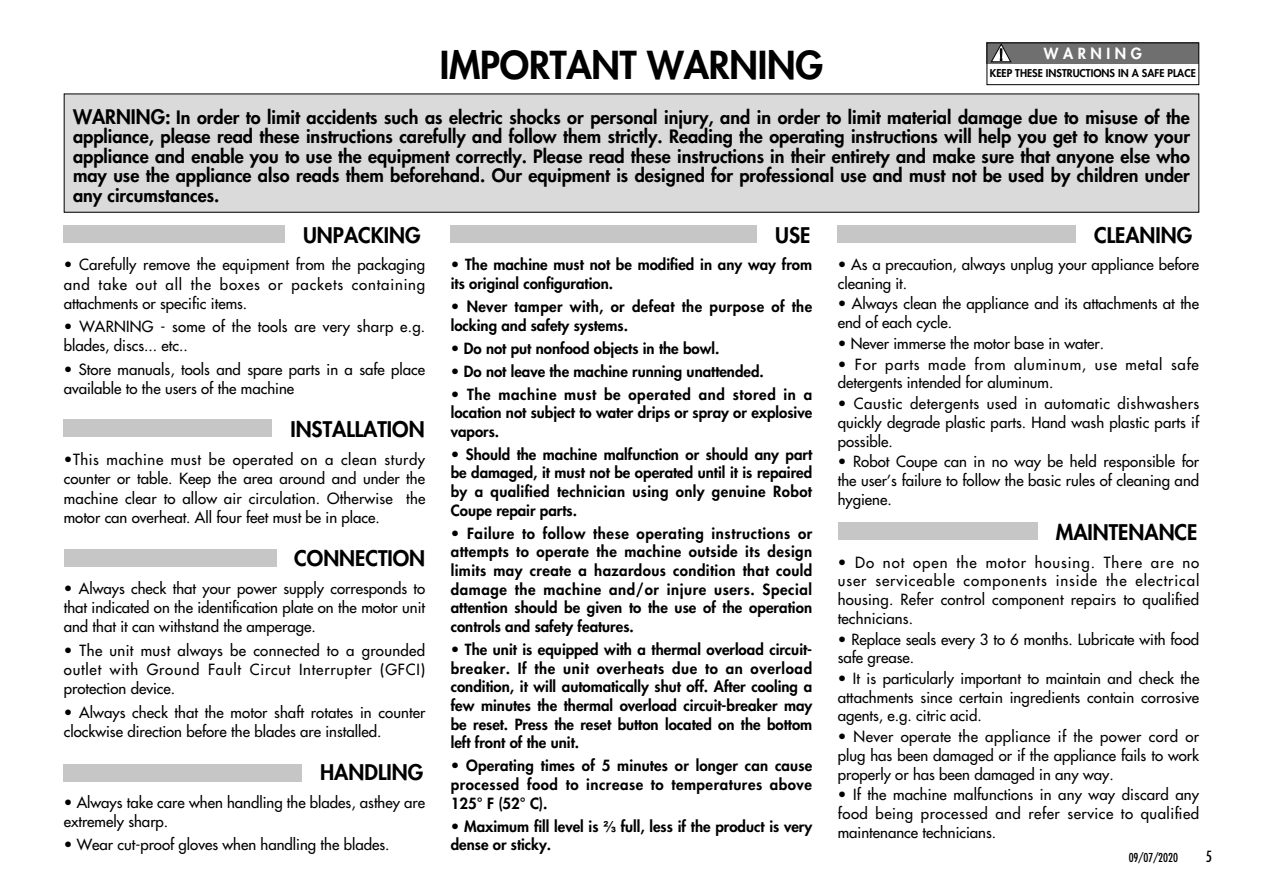
<style>
.page{position:relative;width:1263px;height:893px;background:#fff}
.page>*{position:absolute;margin:0;border:0;box-sizing:border-box;transform-origin:0 0}
.t1{font:800 37.5px "Futura";letter-spacing:-.005em;color:#000}
.t2{font:800 21px "Futura";color:#000}
.t3{font:800 18px/19.5px "Futura";color:#000;text-align:justify}
.t4{font:15px/19.2px "Futura";color:#000;text-align:justify}
.t5{font:800 15px/18.8px "Futura";color:#000;text-align:justify}
.t6{font:15px/18.6px "Futura";letter-spacing:.05em;color:#000}
.t7{font:800 15px/18.8px "Futura";letter-spacing:.025em;color:#000}
.t8{font:800 15px "Futura";letter-spacing:.3em;color:#fff}
.t9{font:condensed 15px "Futura";color:#000}
.t10{font:condensed 12px "Futura";color:#000}
.t11{font:800 10.5px "Futura";color:#000}
.s1{font-size:19.5px}
.s2{font-family:"Arial";font-weight:700}
</style>
<div class="page">
<div style="left:64px;top:94px;width:1135px;height:118px;background:#dadada"></div>
<div style="left:64px;top:94px;width:1135px;height:119px;border:1px solid #000"></div>
<div style="left:64px;top:225px;width:221px;height:17px;background:#c6c6c6"></div>
<div style="left:64px;top:420px;width:208px;height:17px;background:#c6c6c6"></div>
<div style="left:64px;top:549px;width:212px;height:17px;background:#c6c6c6"></div>
<div style="left:64px;top:765px;width:238px;height:17px;background:#c6c6c6"></div>
<div style="left:451px;top:225px;width:306px;height:17px;background:#c6c6c6"></div>
<div style="left:838px;top:225px;width:238px;height:17px;background:#c6c6c6"></div>
<div style="left:838px;top:522px;width:199px;height:17px;background:#c6c6c6"></div>
<div style="left:986px;top:43px;width:213px;height:21px;background:#706f6f"></div>
<svg style="left:991px;top:45px;width:20px;height:17px"></svg>
<div style="left:986px;top:43px;width:213px;height:42px;border:1px solid #000"></div>
<h1 class="t1" style="left:440px;top:41px;width:385px">IMPORTANT WARNING</h1>
<p class="t8" style="left:1044px;top:44px;width:99px">WARNING</p>
<p class="t11" style="left:990px;top:67px;width:207px">KEEP THESE INSTRUCTIONS IN A SAFE PLACE</p>
<p class="t3" style="left:73px;top:107px;width:1118px"><span class="s1">WARNING:</span> In order to limit accidents such as electric shocks or personal injury, and in order to limit material damage due to misuse of the appliance, please read these instructions carefully and follow them strictly. Reading the operating instructions will help you get to know your appliance and enable you to use the equipment correctly. Please read these instructions in their entirety and make sure that anyone else who may use the appliance also reads them beforehand. Our equipment is designed for professional use and must not be used by children under any circumstances.</p>
<h2 class="t2" style="left:303px;top:222px;width:119px">UNPACKING</h2>
<p class="t4" style="left:64px;top:255px;width:363px">• Carefully remove the equipment from the packaging and take out all the boxes or packets containing attachments or specific items.</p>
<p class="t4" style="left:64px;top:317px;width:363px">• WARNING - some of the tools are very sharp e.g. blades, discs... etc..</p>
<p class="t4" style="left:64px;top:360px;width:363px">• Store manuals, tools and spare parts in a safe place available to the users of the machine</p>
<h2 class="t2" style="left:290px;top:416px;width:136px">INSTALLATION</h2>
<p class="t4" style="left:64px;top:450px;width:363px">•This machine must be operated on a clean sturdy counter or table. Keep the area around and under the machine clear to allow air circulation. Otherwise the motor can overheat. All four feet must be in place.</p>
<h2 class="t2" style="left:294px;top:545px;width:132px">CONNECTION</h2>
<p class="t4" style="left:64px;top:579px;width:363px">• Always check that your power supply corresponds to that indicated on the identification plate on the motor unit and that it can withstand the amperage.</p>
<p class="t4" style="left:64px;top:641px;width:363px">• The unit must always be connected to a grounded outlet with Ground Fault Circut Interrupter (GFCI) protection device.</p>
<p class="t4" style="left:64px;top:702px;width:363px">• Always check that the motor shaft rotates in counter clockwise direction before the blades are installed.</p>
<h2 class="t2" style="left:320px;top:759px;width:105px">HANDLING</h2>
<p class="t4" style="left:64px;top:793px;width:363px">• Always take care when handling the blades, asthey are extremely sharp.</p>
<p class="t4" style="left:64px;top:835px;width:327px">• Wear cut-proof gloves when handling the blades.</p>
<h2 class="t2" style="left:1094px;top:222px;width:100px">CLEANING</h2>
<p class="t4" style="left:838px;top:255px;width:363px;line-height:18.8px">• As a precaution, always unplug your appliance before cleaning it.</p>
<p class="t4" style="left:838px;top:295px;width:363px;line-height:18.6px">• Always clean the appliance and its attachments at the end of each cycle.</p>
<p class="t4" style="left:838px;top:334px;width:268px">• Never immerse the motor base in water.</p>
<p class="t6" style="left:838px;top:355px;width:363px">• For parts made from aluminum, use metal safe detergents intended for aluminum.</p>
<p class="t4" style="left:838px;top:394px;width:363px;line-height:18.8px">• Caustic detergents used in automatic dishwashers quickly degrade plastic parts. Hand wash plastic parts if possible.</p>
<p class="t4" style="left:838px;top:453px;width:363px;line-height:18.6px">• Robot Coupe can in no way be held responsible for the user’s failure to follow the basic rules of cleaning and hygiene.</p>
<h2 class="t2" style="left:1056px;top:519px;width:143px">MAINTENANCE</h2>
<p class="t4" style="left:838px;top:553px;width:363px;line-height:18.8px">• Do not open the motor housing. There are no user serviceable components inside the electrical housing. Refer control component repairs to qualified technicians.</p>
<p class="t4" style="left:838px;top:630px;width:363px;line-height:18.6px">• Replace seals every 3 to 6 months. Lubricate with food safe grease.</p>
<p class="t4" style="left:838px;top:669px;width:363px;line-height:18.6px">• It is particularly important to maintain and check the attachments since certain ingredients contain corrosive agents, e.g. citric acid.</p>
<p class="t4" style="left:838px;top:727px;width:363px;line-height:18.8px">• Never operate the appliance if the power cord or plug has been damaged or if the appliance fails to work properly or has been damaged in any way.</p>
<p class="t4" style="left:838px;top:785px;width:363px;line-height:18.8px">• If the machine malfunctions in any way discard any food being processed and refer service to qualified maintenance technicians.</p>
<h2 class="t2" style="left:775px;top:222px;width:37px">USE</h2>
<p class="t5" style="left:451px;top:255px;width:363px">• The machine must not be modified in any way from its original configuration.</p>
<p class="t7" style="left:451px;top:297px;width:363px">• Never tamper with, or defeat the purpose of the locking and safety systems.</p>
<p class="t5" style="left:451px;top:339px;width:270px">• Do not put nonfood objects in the bowl.</p>
<p class="t5" style="left:451px;top:362px;width:315px">• Do not leave the machine running unattended.</p>
<p class="t5" style="left:451px;top:385px;width:363px">• The machine must be operated and stored in a location not subject to water drips or spray or explosive vapors.</p>
<p class="t5" style="left:451px;top:445px;width:363px">• Should the machine malfunction or should any part be damaged, it must not be operated until it is repaired by a qualified technician using only genuine Robot Coupe repair parts.</p>
<p class="t5" style="left:451px;top:524px;width:363px">• Failure to follow these operating instructions or attempts to operate the machine outside its design limits may create a hazardous condition that could damage the machine and/or injure users. Special attention should be given to the use of the operation controls and safety features.</p>
<p class="t5" style="left:451px;top:640px;width:363px">• The unit is equipped with a thermal overload circuit&shy;breaker. If the unit overheats due to an overload condition, it will automatically shut off. After cooling a few minutes the thermal overload circuit-breaker may be reset. Press the reset button located on the bottom left front of the unit.</p>
<p class="t5" style="left:451px;top:756px;width:363px">• Operating times of 5 minutes or longer can cause processed food to increase to temperatures above 125° F (52° C).</p>
<p class="t5" style="left:451px;top:817px;width:363px">• Maximum fill level is <span class="s2">⅔</span> full, less if the product is very dense or sticky.</p>
<p class="t10" style="left:1129px;top:850px;width:51px">09/07/2020</p>
<p class="t9" style="left:1206px;top:847px;width:8px">5</p>
</div>
